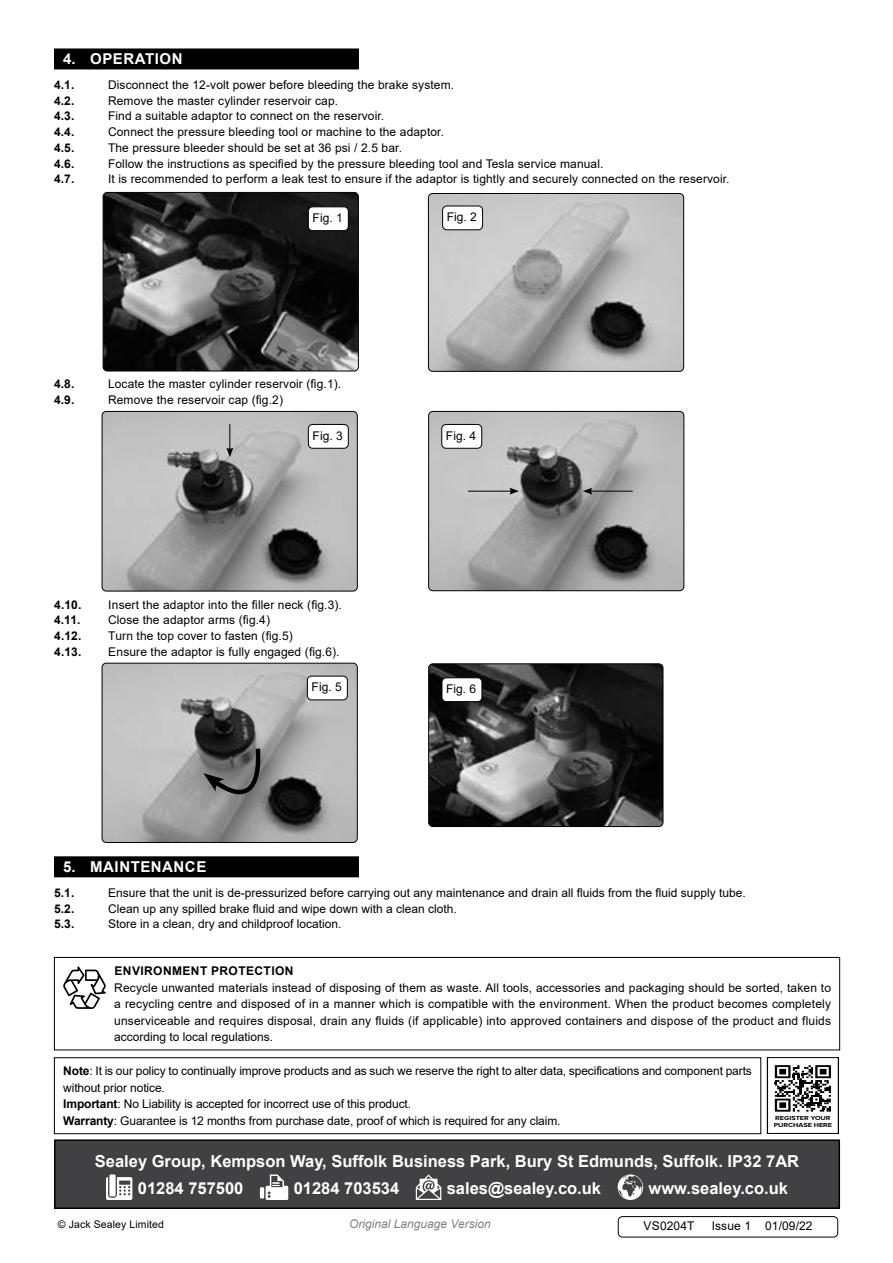
<style>
.page{position:relative;width:893px;height:1263px;background:#fff}
.page>*{position:absolute;margin:0;border:0;box-sizing:border-box;transform-origin:0 0}
.t1{font:700 16.5px/26.7px "Arial";color:#fff}
.t2{font:700 15px "Arial";letter-spacing:.035em;color:#fff}
.t3{font:12px/16.5px "Arial";letter-spacing:.01em;color:#000;text-align:justify}
.t4{font:12px/16.5px "Arial";letter-spacing:-.01em;color:#000}
.t5{font:700 12px "Arial";letter-spacing:.035em;color:#000}
.t6{font:italic 12px "Arial";color:#808285}
.t7{font:10.5px "Arial";letter-spacing:.01em;color:#000}
.t8{font:700 6px/7.1px "Proxima Nova";color:#000;scale:1.21 1}
.s1{font-weight:700}
</style>
<div class="page">
<div style="left:54px;top:48px;width:305px;height:21px;background:#000"></div>
<div style="left:54px;top:856px;width:305px;height:21px;background:#000"></div>
<div style="left:618px;top:1216px;width:220px;height:21px;border:1px solid #000;border-radius:4px"></div>
<img style="left:103px;top:192px;width:255px;height:179px">
<div style="left:103px;top:192px;width:256px;height:179px;border:1px solid #000;border-radius:4px"></div>
<img style="left:430px;top:193px;width:254px;height:177px">
<div style="left:428px;top:193px;width:256px;height:179px;border:1px solid #000;border-radius:4px"></div>
<img style="left:430px;top:664px;width:233px;height:162px">
<div style="left:428px;top:663px;width:235px;height:164px;border:1px solid #000;border-radius:4px"></div>
<img style="left:102px;top:411px;width:255px;height:180px">
<div style="left:102px;top:411px;width:256px;height:180px;border:1px solid #000;border-radius:4px"></div>
<svg style="left:226px;top:424px;width:7px;height:33px"></svg>
<img style="left:430px;top:411px;width:254px;height:180px">
<div style="left:428px;top:411px;width:256px;height:180px;border:1px solid #000;border-radius:4px"></div>
<hr style="left:590px;top:491px;width:43px;height:1px;background:#000">
<svg style="left:583px;top:488px;width:9px;height:7px"></svg>
<hr style="left:468px;top:491px;width:44px;height:1px;background:#000">
<svg style="left:509px;top:488px;width:10px;height:7px"></svg>
<img style="left:102px;top:663px;width:254px;height:179px">
<div style="left:102px;top:663px;width:256px;height:180px;border:1px solid #000;border-radius:4px"></div>
<svg style="left:203px;top:744px;width:63px;height:75px;background:#686868"></svg>
<div style="left:308px;top:207px;width:40px;height:24px;background:#fff;border-radius:4px"></div>
<div style="left:308px;top:206px;width:41px;height:25px;border:1px solid #000;border-radius:4px"></div>
<div style="left:443px;top:206px;width:40px;height:24px;background:#fff;border-radius:4px"></div>
<div style="left:442px;top:206px;width:41px;height:24px;border:1px solid #000;border-radius:4px"></div>
<div style="left:308px;top:424px;width:40px;height:24px;background:#fff;border-radius:4px"></div>
<div style="left:308px;top:424px;width:41px;height:25px;border:1px solid #000;border-radius:4px"></div>
<div style="left:442px;top:424px;width:40px;height:24px;background:#fff;border-radius:4px"></div>
<div style="left:441px;top:424px;width:41px;height:25px;border:1px solid #000;border-radius:4px"></div>
<div style="left:307px;top:676px;width:40px;height:24px;background:#fff;border-radius:4px"></div>
<div style="left:307px;top:676px;width:41px;height:24px;border:1px solid #000;border-radius:4px"></div>
<div style="left:442px;top:678px;width:40px;height:24px;background:#fff;border-radius:4px"></div>
<div style="left:442px;top:677px;width:40px;height:25px;border:1px solid #000;border-radius:4px"></div>
<div style="left:55px;top:1140px;width:784px;height:68px;background:#414042"></div>
<svg style="left:106px;top:1177px;width:26px;height:23px"></svg>
<div style="left:109px;top:1174px;width:7px;height:22px;background:#fff"></div>
<hr style="left:260px;top:1187px;width:4px;height:11px;background:#fff">
<svg style="left:266px;top:1174px;width:22px;height:26px"></svg>
<svg style="left:416px;top:1174px;width:25px;height:26px"></svg>
<svg style="left:618px;top:1174px;width:25px;height:26px"></svg>
<div style="left:54px;top:1139px;width:786px;height:70px;border:2px solid #000"></div>
<div style="left:54px;top:957px;width:786px;height:93px;border:1px solid #000"></div>
<svg style="left:63px;top:966px;width:43px;height:43px"></svg>
<div style="left:54px;top:1057px;width:707px;height:77px;border:1px solid #000"></div>
<svg style="left:774px;top:1065px;width:1px;height:47px"></svg>
<svg style="left:775px;top:1065px;width:56px;height:47px"></svg>
<div style="left:767px;top:1057px;width:72px;height:77px;border:1px solid #000"></div>
<p class="t2" style="left:63px;top:48px;width:121px">4. OPERATION</p>
<p class="t5" style="left:54px;top:76px;width:22px">4.1.</p>
<p class="t3" style="left:108px;top:76px;width:348px">Disconnect the 12-volt power before bleeding the brake system.</p>
<p class="t5" style="left:54px;top:92px;width:22px">4.2.</p>
<p class="t3" style="left:108px;top:92px;width:232px">Remove the master cylinder reservoir cap.</p>
<p class="t5" style="left:54px;top:108px;width:22px">4.3.</p>
<p class="t3" style="left:108px;top:108px;width:278px">Find a suitable adaptor to connect on the reservoir.</p>
<p class="t5" style="left:54px;top:124px;width:22px">4.4.</p>
<p class="t3" style="left:108px;top:124px;width:338px">Connect the pressure bleeding tool or machine to the adaptor.</p>
<p class="t5" style="left:54px;top:139px;width:22px">4.5.</p>
<p class="t3" style="left:108px;top:139px;width:295px">The pressure bleeder should be set at 36 psi / 2.5 bar.</p>
<p class="t5" style="left:54px;top:155px;width:22px">4.6.</p>
<p class="t3" style="left:108px;top:155px;width:497px">Follow the instructions as specified by the pressure bleeding tool and Tesla service manual.</p>
<p class="t5" style="left:54px;top:171px;width:22px">4.7.</p>
<p class="t3" style="left:108px;top:171px;width:623px">It is recommended to perform a leak test to ensure if the adaptor is tightly and securely connected on the reservoir.</p>
<p class="t3" style="left:312px;top:209px;width:32px">Fig. 1</p>
<p class="t3" style="left:447px;top:209px;width:32px">Fig. 2</p>
<p class="t5" style="left:54px;top:376px;width:22px">4.8.</p>
<p class="t3" style="left:108px;top:376px;width:235px">Locate the master cylinder reservoir (fig.1).</p>
<p class="t5" style="left:54px;top:391px;width:22px">4.9.</p>
<p class="t3" style="left:108px;top:391px;width:176px">Remove the reservoir cap (fig.2)</p>
<p class="t3" style="left:312px;top:427px;width:32px">Fig. 3</p>
<p class="t3" style="left:446px;top:427px;width:32px">Fig. 4</p>
<p class="t5" style="left:54px;top:596px;width:29px">4.10.</p>
<p class="t3" style="left:108px;top:596px;width:235px">Insert the adaptor into the filler neck (fig.3).</p>
<p class="t5" style="left:54px;top:612px;width:28px">4.11.</p>
<p class="t3" style="left:108px;top:612px;width:164px">Close the adaptor arms (fig.4)</p>
<p class="t5" style="left:54px;top:627px;width:29px">4.12.</p>
<p class="t3" style="left:108px;top:628px;width:186px">Turn the top cover to fasten (fig.5)</p>
<p class="t5" style="left:54px;top:643px;width:29px">4.13.</p>
<p class="t3" style="left:108px;top:643px;width:233px">Ensure the adaptor is fully engaged (fig.6).</p>
<p class="t3" style="left:311px;top:679px;width:32px">Fig. 5</p>
<p class="t3" style="left:446px;top:680px;width:32px">Fig. 6</p>
<p class="t2" style="left:63px;top:856px;width:145px">5. MAINTENANCE</p>
<p class="t5" style="left:54px;top:884px;width:22px">5.1.</p>
<p class="t3" style="left:108px;top:884px;width:639px">Ensure that the unit is de-pressurized before carrying out any maintenance and drain all fluids from the fluid supply tube.</p>
<p class="t5" style="left:54px;top:900px;width:22px">5.2.</p>
<p class="t3" style="left:108px;top:900px;width:350px">Clean up any spilled brake fluid and wipe down with a clean cloth.</p>
<p class="t5" style="left:54px;top:916px;width:22px">5.3.</p>
<p class="t3" style="left:108px;top:916px;width:235px">Store in a clean, dry and childproof location.</p>
<p class="t5" style="left:114px;top:962px;width:181px">ENVIRONMENT PROTECTION</p>
<p class="t3" style="left:114px;top:979px;width:718px">Recycle unwanted materials instead of disposing of them as waste. All tools, accessories and packaging should be sorted, taken to a recycling centre and disposed of in a manner which is compatible with the environment. When the product becomes completely unserviceable and requires disposal, drain any fluids (if applicable) into approved containers and dispose of the product and fluids according to local regulations.</p>
<p class="t4" style="left:63px;top:1063px;width:690px"><span class="s1">Note</span>: It is our policy to continually improve products and as such we reserve the right to alter data, specifications and component parts without prior notice.<br><span class="s1">Important</span>: No Liability is accepted for incorrect use of this product.<br><span class="s1">Warranty</span>: Guarantee is 12 months from purchase date, proof of which is required for any claim.</p>
<p class="t8" style="left:774px;top:1114px;width:50px">REGISTER YOUR<br>PURCHASE HERE</p>
<h1 class="t1" style="left:138px;top:1148px;width:663px;text-indent:-43px">Sealey Group, Kempson Way, Suffolk Business Park, Bury St Edmunds, Suffolk. IP32 7AR<br>01284 757500</h1>
<h1 class="t1" style="left:294px;top:1174px;width:107px">01284 703534</h1>
<h1 class="t1" style="left:447px;top:1174px;width:156px">sales@sealey.co.uk</h1>
<h1 class="t1" style="left:649px;top:1174px;width:141px">www.sealey.co.uk</h1>
<p class="t7" style="left:58px;top:1217px;width:108px">© Jack Sealey Limited</p>
<p class="t6" style="left:349px;top:1216px;width:143px">Original Language Version</p>
<p class="t3" style="left:644px;top:1217px;width:52px">VS0204T</p>
<p class="t3" style="left:712px;top:1217px;width:102px">Issue 1 01/09/22</p>
</div>
